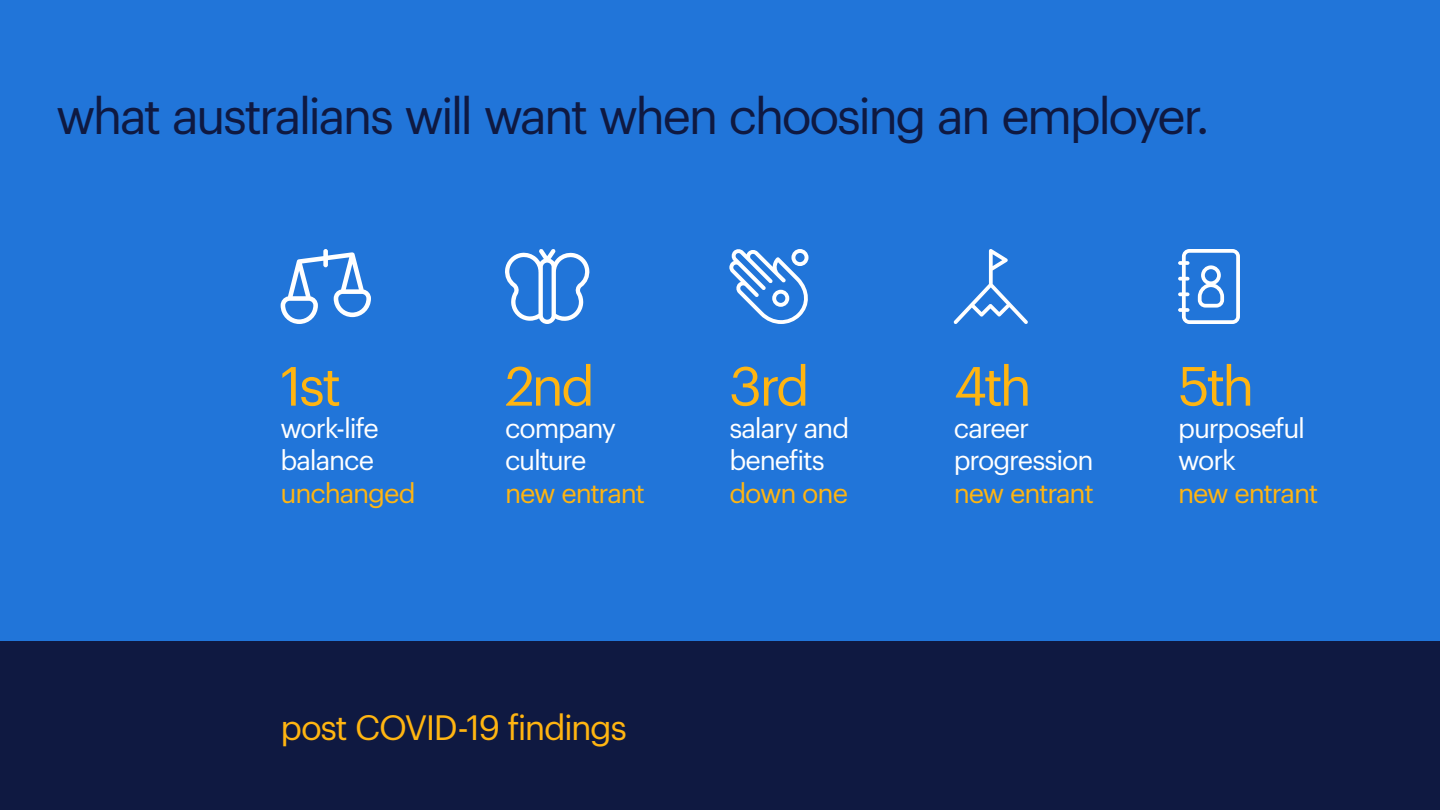
<style>
.page{position:relative;width:1440px;height:810px;background:#2175d9}
.page>*{position:absolute;margin:0;border:0;box-sizing:border-box;transform-origin:0 0}
.t1{font:54px "Graphik";letter-spacing:-.06em;color:#ffb511}
.t2{font:49.5px "Graphik";letter-spacing:-.055em;color:#0f1941}
.t3{font:34.5px "Graphik";letter-spacing:-.04em;color:#ffb511}
.t4{font:27px/32.4px "Graphik";letter-spacing:-.04em;color:#fff}
.t5{font:27px "Graphik";letter-spacing:-.045em;color:#ffb511}
</style>
<div class="page">
<div style="left:0;top:641px;width:1440px;height:169px;background:#0f1941"></div>
<svg style="left:729px;top:249px;width:80px;height:75px"></svg>
<svg style="left:281px;top:249px;width:90px;height:75px"></svg>
<svg style="left:954px;top:249px;width:74px;height:75px"></svg>
<svg style="left:505px;top:249px;width:85px;height:75px"></svg>
<svg style="left:1178px;top:249px;width:62px;height:75px"></svg>
<h2 class="t2" style="left:56px;top:79px;width:1155px">what australians will want when choosing an employer.</h2>
<h1 class="t1" style="left:281px;top:346px;width:62px">1st</h1>
<p class="t4" style="left:281px;top:410px;width:100px">work-life balance</p>
<p class="t5" style="left:281px;top:473px;width:137px">unchanged</p>
<h1 class="t1" style="left:505px;top:346px;width:91px">2nd</h1>
<p class="t4" style="left:505px;top:410px;width:113px">company culture</p>
<p class="t5" style="left:505px;top:473px;width:142px">new entrant</p>
<p class="t3" style="left:281px;top:701px;width:348px">post COVID-19 findings</p>
<h1 class="t1" style="left:729px;top:346px;width:82px">3rd</h1>
<p class="t4" style="left:729px;top:410px;width:121px">salary and benefits</p>
<p class="t5" style="left:729px;top:473px;width:120px">down one</p>
<h1 class="t1" style="left:954px;top:346px;width:80px">4th</h1>
<p class="t4" style="left:954px;top:410px;width:141px">career progression</p>
<p class="t5" style="left:954px;top:473px;width:142px">new entrant</p>
<h1 class="t1" style="left:1178px;top:346px;width:78px">5th</h1>
<p class="t4" style="left:1178px;top:410px;width:128px">purposeful work</p>
<p class="t5" style="left:1178px;top:473px;width:142px">new entrant</p>
</div>
